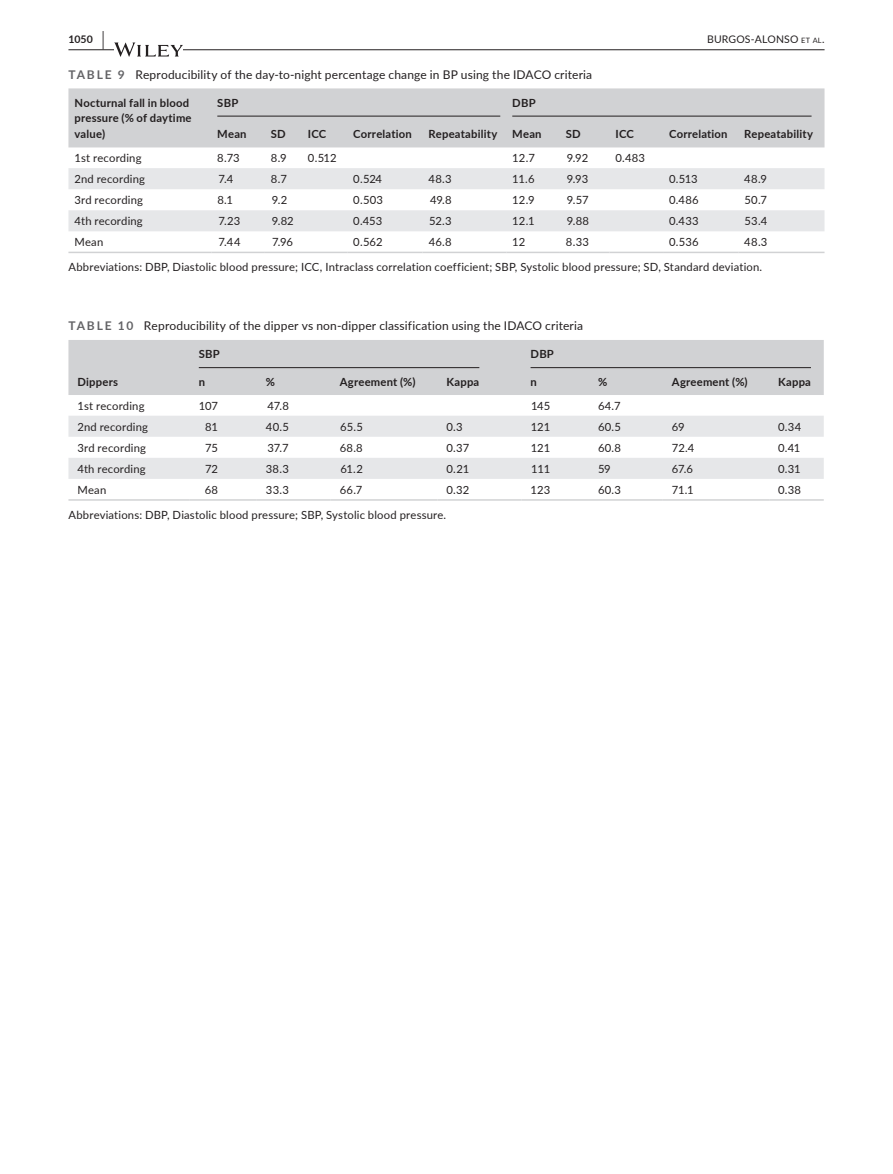
<style>
.page{position:relative;width:893px;height:1174px;background:#fff}
.page>*{position:absolute;margin:0;border:0;box-sizing:border-box;transform-origin:0 0}
.t1{font:12px "Lato";letter-spacing:.01em;color:#231f20}
.t2{font:11.25px "Lato";letter-spacing:.015em;color:#231f20}
.t3{font:700 11.25px/15.8px "Lato";letter-spacing:.02em;color:#231f20}
.t4{font:10.5px "Lato";letter-spacing:.02em;color:#231f20}
.t5{font:700 10.5px "Lato";color:#231f20}
.s1{font-size:19.5px}
.s2{font-size:7.35px}
.s3{font-weight:700;color:#636366}
</style>
<div class="page">
<hr style="left:68px;top:49px;width:756px;height:1px;background:#231f20">
<svg style="left:114px;top:42px;width:69px;height:15px"></svg>
<div style="left:68px;top:88px;width:756px;height:59px;background:#d1d2d4"></div>
<svg style="left:68px;top:168px;width:756px;height:63px;fill:#e6e7e9"></svg>
<hr style="left:68px;top:252px;width:143px;height:1px;background:#d1d2d4">
<hr style="left:211px;top:252px;width:54px;height:1px;background:#d1d2d4">
<hr style="left:265px;top:252px;width:37px;height:1px;background:#d1d2d4">
<hr style="left:302px;top:252px;width:45px;height:1px;background:#d1d2d4">
<hr style="left:347px;top:252px;width:76px;height:1px;background:#d1d2d4">
<hr style="left:423px;top:252px;width:83px;height:1px;background:#d1d2d4">
<hr style="left:506px;top:252px;width:54px;height:1px;background:#d1d2d4">
<hr style="left:560px;top:252px;width:49px;height:1px;background:#d1d2d4">
<hr style="left:609px;top:252px;width:54px;height:1px;background:#d1d2d4">
<hr style="left:663px;top:252px;width:75px;height:1px;background:#d1d2d4">
<hr style="left:738px;top:252px;width:86px;height:1px;background:#d1d2d4">
<hr style="left:217px;top:116px;width:283px;height:1px;background:#231f20">
<hr style="left:512px;top:116px;width:299px;height:1px;background:#231f20">
<div style="left:68px;top:340px;width:756px;height:55px;background:#d1d2d4"></div>
<svg style="left:68px;top:416px;width:756px;height:63px;fill:#e6e7e9"></svg>
<hr style="left:68px;top:499px;width:122px;height:2px;background:#d1d2d4">
<hr style="left:190px;top:499px;width:67px;height:2px;background:#d1d2d4">
<hr style="left:257px;top:499px;width:74px;height:2px;background:#d1d2d4">
<hr style="left:331px;top:499px;width:107px;height:2px;background:#d1d2d4">
<hr style="left:438px;top:499px;width:84px;height:2px;background:#d1d2d4">
<hr style="left:522px;top:499px;width:67px;height:2px;background:#d1d2d4">
<hr style="left:589px;top:499px;width:74px;height:2px;background:#d1d2d4">
<hr style="left:663px;top:499px;width:106px;height:2px;background:#d1d2d4">
<hr style="left:769px;top:499px;width:55px;height:2px;background:#d1d2d4">
<hr style="left:199px;top:367px;width:280px;height:1px;background:#231f20">
<hr style="left:531px;top:367px;width:280px;height:1px;background:#231f20">
<p class="t5" style="left:68px;top:31px;width:37px">1050 <span class="s1">|</span></p>
<p class="t4" style="left:707px;top:31px;width:119px">BURGOS-ALONSO <span class="s2">et al</span>.</p>
<p class="t1" style="left:68px;top:66px;width:525px"><span class="s3">TABLE 9</span> Reproducibility of the day-to-night percentage change in BP using the IDACO criteria</p>
<p class="t3" style="left:74px;top:94px;width:119px">Nocturnal fall in blood pressure (% of daytime value)</p>
<p class="t3" style="left:217px;top:94px;width:23px">SBP</p>
<p class="t3" style="left:512px;top:94px;width:25px">DBP</p>
<p class="t3" style="left:217px;top:126px;width:31px">Mean</p>
<p class="t3" style="left:271px;top:126px;width:16px">SD</p>
<p class="t3" style="left:308px;top:126px;width:20px">ICC</p>
<p class="t3" style="left:353px;top:126px;width:60px">Correlation</p>
<p class="t3" style="left:429px;top:126px;width:70px">Repeatability</p>
<p class="t3" style="left:512px;top:126px;width:31px">Mean</p>
<p class="t3" style="left:566px;top:126px;width:16px">SD</p>
<p class="t3" style="left:615px;top:126px;width:20px">ICC</p>
<p class="t3" style="left:669px;top:126px;width:60px">Correlation</p>
<p class="t3" style="left:744px;top:126px;width:70px">Repeatability</p>
<p class="t2" style="left:74px;top:150px;width:69px">1st recording</p>
<p class="t2" style="left:217px;top:150px;width:24px">8.73</p>
<p class="t2" style="left:271px;top:150px;width:17px">8.9</p>
<p class="t2" style="left:308px;top:150px;width:30px">0.512</p>
<p class="t2" style="left:512px;top:150px;width:24px">12.7</p>
<p class="t2" style="left:567px;top:150px;width:23px">9.92</p>
<p class="t2" style="left:615px;top:150px;width:31px">0.483</p>
<p class="t2" style="left:74px;top:171px;width:72px">2nd recording</p>
<p class="t2" style="left:219px;top:171px;width:16px">7.4</p>
<p class="t2" style="left:271px;top:171px;width:17px">8.7</p>
<p class="t2" style="left:353px;top:171px;width:30px">0.524</p>
<p class="t2" style="left:429px;top:171px;width:25px">48.3</p>
<p class="t2" style="left:512px;top:171px;width:24px">11.6</p>
<p class="t2" style="left:567px;top:171px;width:23px">9.93</p>
<p class="t2" style="left:669px;top:171px;width:30px">0.513</p>
<p class="t2" style="left:744px;top:171px;width:24px">48.9</p>
<p class="t2" style="left:74px;top:192px;width:70px">3rd recording</p>
<p class="t2" style="left:217px;top:192px;width:17px">8.1</p>
<p class="t2" style="left:272px;top:192px;width:17px">9.2</p>
<p class="t2" style="left:353px;top:192px;width:31px">0.503</p>
<p class="t2" style="left:430px;top:192px;width:23px">49.8</p>
<p class="t2" style="left:512px;top:192px;width:24px">12.9</p>
<p class="t2" style="left:567px;top:192px;width:23px">9.57</p>
<p class="t2" style="left:669px;top:192px;width:31px">0.486</p>
<p class="t2" style="left:744px;top:192px;width:24px">50.7</p>
<p class="t2" style="left:74px;top:213px;width:70px">4th recording</p>
<p class="t2" style="left:219px;top:213px;width:23px">7.23</p>
<p class="t2" style="left:272px;top:213px;width:23px">9.82</p>
<p class="t2" style="left:353px;top:213px;width:31px">0.453</p>
<p class="t2" style="left:429px;top:213px;width:24px">52.3</p>
<p class="t2" style="left:512px;top:213px;width:24px">12.1</p>
<p class="t2" style="left:567px;top:213px;width:24px">9.88</p>
<p class="t2" style="left:669px;top:213px;width:31px">0.433</p>
<p class="t2" style="left:745px;top:213px;width:24px">53.4</p>
<p class="t2" style="left:74px;top:234px;width:30px">Mean</p>
<p class="t2" style="left:219px;top:234px;width:23px">7.44</p>
<p class="t2" style="left:272px;top:234px;width:23px">7.96</p>
<p class="t2" style="left:353px;top:234px;width:31px">0.562</p>
<p class="t2" style="left:429px;top:234px;width:25px">46.8</p>
<p class="t2" style="left:512px;top:234px;width:15px">12</p>
<p class="t2" style="left:566px;top:234px;width:25px">8.33</p>
<p class="t2" style="left:669px;top:234px;width:31px">0.536</p>
<p class="t2" style="left:744px;top:234px;width:25px">48.3</p>
<p class="t2" style="left:68px;top:259px;width:695px">Abbreviations: DBP, Diastolic blood pressure; ICC, Intraclass correlation coefficient; SBP, Systolic blood pressure; SD, Standard deviation.</p>
<p class="t1" style="left:68px;top:317px;width:516px"><span class="s3">TABLE 10</span> Reproducibility of the dipper vs non-dipper classification using the IDACO criteria</p>
<p class="t3" style="left:77px;top:373px;width:42px">Dippers</p>
<p class="t3" style="left:199px;top:346px;width:23px">SBP</p>
<p class="t3" style="left:531px;top:346px;width:25px">DBP</p>
<p class="t3" style="left:199px;top:373px;width:8px">n</p>
<p class="t3" style="left:266px;top:373px;width:11px">%</p>
<p class="t3" style="left:340px;top:373px;width:77px">Agreement (%)</p>
<p class="t3" style="left:447px;top:373px;width:34px">Kappa</p>
<p class="t3" style="left:531px;top:373px;width:8px">n</p>
<p class="t3" style="left:598px;top:373px;width:11px">%</p>
<p class="t3" style="left:672px;top:373px;width:77px">Agreement (%)</p>
<p class="t3" style="left:778px;top:373px;width:34px">Kappa</p>
<p class="t2" style="left:77px;top:397px;width:69px">1st recording</p>
<p class="t2" style="left:199px;top:397px;width:21px">107</p>
<p class="t2" style="left:268px;top:397px;width:23px">47.8</p>
<p class="t2" style="left:531px;top:397px;width:21px">145</p>
<p class="t2" style="left:598px;top:397px;width:24px">64.7</p>
<p class="t2" style="left:77px;top:418px;width:72px">2nd recording</p>
<p class="t2" style="left:205px;top:418px;width:14px">81</p>
<p class="t2" style="left:266px;top:418px;width:25px">40.5</p>
<p class="t2" style="left:340px;top:418px;width:24px">65.5</p>
<p class="t2" style="left:447px;top:418px;width:18px">0.3</p>
<p class="t2" style="left:531px;top:418px;width:21px">121</p>
<p class="t2" style="left:598px;top:418px;width:25px">60.5</p>
<p class="t2" style="left:672px;top:418px;width:14px">69</p>
<p class="t2" style="left:778px;top:418px;width:25px">0.34</p>
<p class="t2" style="left:77px;top:440px;width:70px">3rd recording</p>
<p class="t2" style="left:205px;top:440px;width:14px">75</p>
<p class="t2" style="left:267px;top:440px;width:23px">37.7</p>
<p class="t2" style="left:340px;top:440px;width:25px">68.8</p>
<p class="t2" style="left:447px;top:440px;width:24px">0.37</p>
<p class="t2" style="left:531px;top:440px;width:21px">121</p>
<p class="t2" style="left:598px;top:440px;width:25px">60.8</p>
<p class="t2" style="left:672px;top:440px;width:24px">72.4</p>
<p class="t2" style="left:778px;top:440px;width:24px">0.41</p>
<p class="t2" style="left:77px;top:461px;width:70px">4th recording</p>
<p class="t2" style="left:205px;top:461px;width:15px">72</p>
<p class="t2" style="left:266px;top:461px;width:25px">38.3</p>
<p class="t2" style="left:340px;top:461px;width:24px">61.2</p>
<p class="t2" style="left:447px;top:461px;width:24px">0.21</p>
<p class="t2" style="left:531px;top:461px;width:20px">111</p>
<p class="t2" style="left:598px;top:461px;width:14px">59</p>
<p class="t2" style="left:672px;top:461px;width:23px">67.6</p>
<p class="t2" style="left:778px;top:461px;width:24px">0.31</p>
<p class="t2" style="left:77px;top:482px;width:30px">Mean</p>
<p class="t2" style="left:205px;top:482px;width:15px">68</p>
<p class="t2" style="left:266px;top:482px;width:24px">33.3</p>
<p class="t2" style="left:340px;top:482px;width:24px">66.7</p>
<p class="t2" style="left:447px;top:482px;width:24px">0.32</p>
<p class="t2" style="left:531px;top:482px;width:21px">123</p>
<p class="t2" style="left:598px;top:482px;width:25px">60.3</p>
<p class="t2" style="left:672px;top:482px;width:24px">71.1</p>
<p class="t2" style="left:778px;top:482px;width:25px">0.38</p>
<p class="t2" style="left:68px;top:506px;width:379px">Abbreviations: DBP, Diastolic blood pressure; SBP, Systolic blood pressure.</p>
</div>
